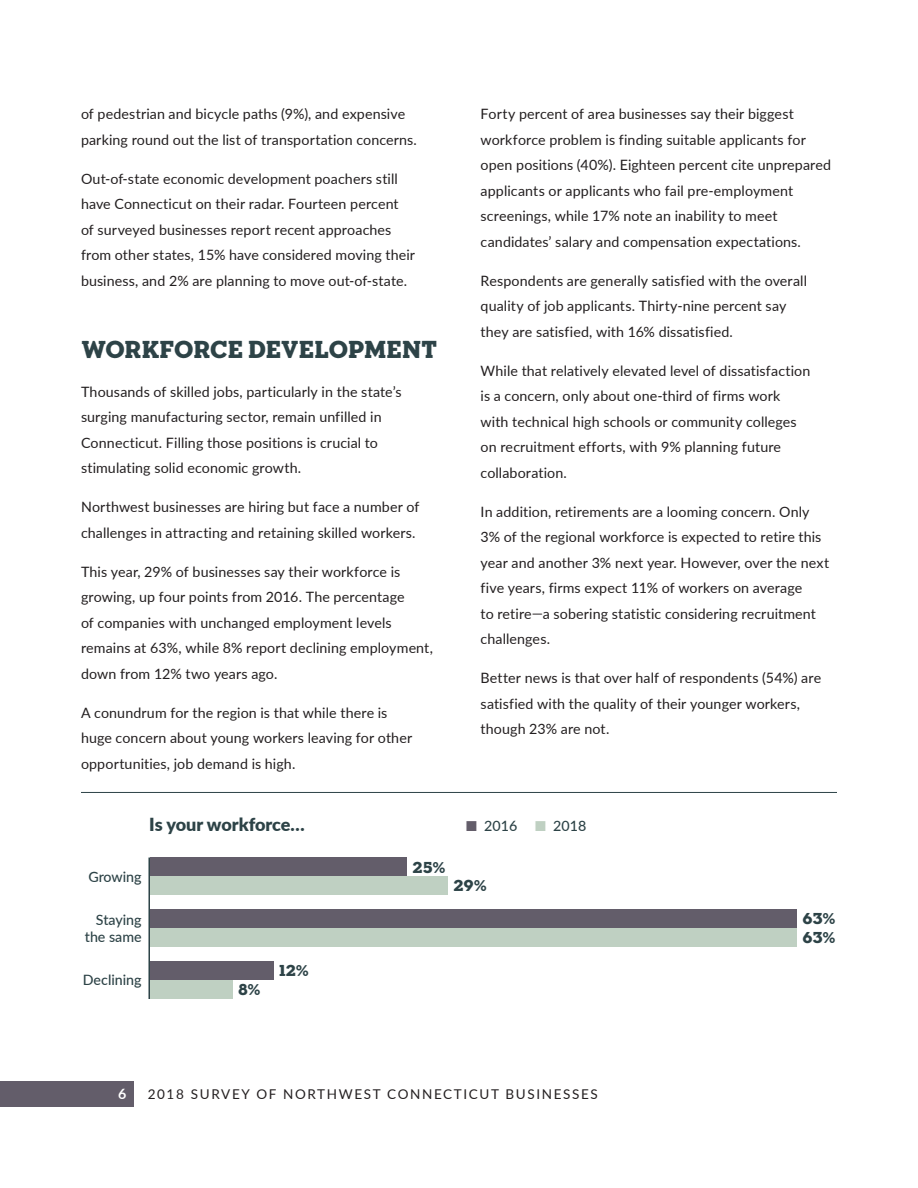
<style>
.page{position:relative;width:918px;height:1188px;background:#fff}
.page>*{position:absolute;margin:0;border:0;box-sizing:border-box;transform-origin:0 0}
.t1{font:900 23.25px "Sonder Slab";letter-spacing:-.01em;color:#2d4347}
.t2{font:900 18px "Lato";letter-spacing:-.005em;color:#2d4347}
.t3{font:900 15px "Sonder Slab";letter-spacing:-.01em;color:#2d4347}
.t4{font:14.25px/25.5px "Lato";letter-spacing:.01em;color:#231f20}
.t5{font:500 14.25px/16.5px "Lato";color:#2d4347;text-align:right}
.t6{font:700 14.25px "Lato";color:#fff}
.t7{font:13.5px "Lato";letter-spacing:.12em;color:#231f20}
.s1{color:#635d6a}
.s2{color:#bfd0c2}
</style>
<div class="page">
<div style="left:0;top:1082px;width:133px;height:25px;background:#635d6a"></div>
<hr style="left:148px;top:858px;width:2px;height:141px;background:#2d4347">
<div style="left:150px;top:876px;width:298px;height:19px;background:#bfd0c2"></div>
<div style="left:150px;top:980px;width:82px;height:19px;background:#bfd0c2"></div>
<div style="left:150px;top:858px;width:257px;height:18px;background:#635d6a"></div>
<div style="left:150px;top:961px;width:123px;height:19px;background:#635d6a"></div>
<div style="left:150px;top:928px;width:646px;height:19px;background:#bfd0c2"></div>
<div style="left:150px;top:909px;width:646px;height:19px;background:#635d6a"></div>
<hr style="left:81px;top:792px;width:756px;height:1px;background:#2d4347">
<p class="t4" style="left:81px;top:101px;width:338px">of pedestrian and bicycle paths (9%), and expensive parking round out the list of transportation concerns.</p>
<p class="t4" style="left:81px;top:165px;width:336px">Out-of-state economic development poachers still have Connecticut on their radar. Fourteen percent of surveyed businesses report recent approaches from other states, 15% have considered moving their business, and 2% are planning to move out-of-state.</p>
<h1 class="t1" style="left:81px;top:339px;width:358px">WORKFORCE DEVELOPMENT</h1>
<p class="t4" style="left:81px;top:378px;width:322px">Thousands of skilled jobs, particularly in the state’s surging manufacturing sector, remain unfilled in Connecticut. Filling those positions is crucial to stimulating solid economic growth.</p>
<p class="t4" style="left:81px;top:494px;width:340px">Northwest businesses are hiring but face a number of challenges in attracting and retaining skilled workers.</p>
<p class="t4" style="left:81px;top:558px;width:353px">This year, 29% of businesses say their workforce is growing, up four points from 2016. The percentage<br>of companies with unchanged employment levels remains at 63%, while 8% report declining employment, down from 12% two years ago.</p>
<p class="t4" style="left:81px;top:699px;width:333px">A conundrum for the region is that while there is huge concern about young workers leaving for other opportunities, job demand is high.</p>
<p class="t4" style="left:481px;top:101px;width:352px">Forty percent of area businesses say their biggest workforce problem is finding suitable applicants for open positions (40%). Eighteen percent cite unprepared applicants or applicants who fail pre-employment screenings, while 17% note an inability to meet candidates’ salary and compensation expectations.</p>
<p class="t4" style="left:481px;top:267px;width:328px">Respondents are generally satisfied with the overall quality of job applicants. Thirty-nine percent say they are satisfied, with 16% dissatisfied.</p>
<p class="t4" style="left:481px;top:357px;width:331px">While that relatively elevated level of dissatisfaction is a concern, only about one-third of firms work with technical high schools or community colleges on recruitment efforts, with 9% planning future collaboration.</p>
<p class="t4" style="left:481px;top:498px;width:350px">In addition, retirements are a looming concern. Only 3% of the regional workforce is expected to retire this year and another 3% next year. However, over the next five years, firms expect 11% of workers on average<br>to retire—a sobering statistic considering recruitment challenges.</p>
<p class="t4" style="left:481px;top:665px;width:342px">Better news is that over half of respondents (54%) are satisfied with the quality of their younger workers, though 23% are not.</p>
<p class="t2" style="left:149px;top:810px;width:157px">Is your workforce…</p>
<p class="t5" style="left:466px;top:816px;width:53px"><span class="s1">■</span> 2016</p>
<p class="t5" style="left:535px;top:816px;width:53px"><span class="s2">■</span> 2018</p>
<p class="t5" style="left:88px;top:868px;width:55px">Growing</p>
<p class="t5" style="left:85px;top:911px;width:58px">Staying the same</p>
<p class="t5" style="left:83px;top:971px;width:60px">Declining</p>
<p class="t3" style="left:238px;top:983px;width:24px">8%</p>
<p class="t3" style="left:279px;top:964px;width:31px">12%</p>
<p class="t3" style="left:413px;top:860px;width:34px">25%</p>
<p class="t3" style="left:454px;top:879px;width:35px">29%</p>
<p class="t6" style="left:118px;top:1084px;width:10px">6</p>
<p class="t7" style="left:148px;top:1085px;width:452px">2018 SURVEY OF NORTHWEST CONNECTICUT BUSINESSES</p>
<p class="t3" style="left:802px;top:912px;width:35px">63%</p>
<p class="t3" style="left:802px;top:931px;width:35px">63%</p>
</div>
